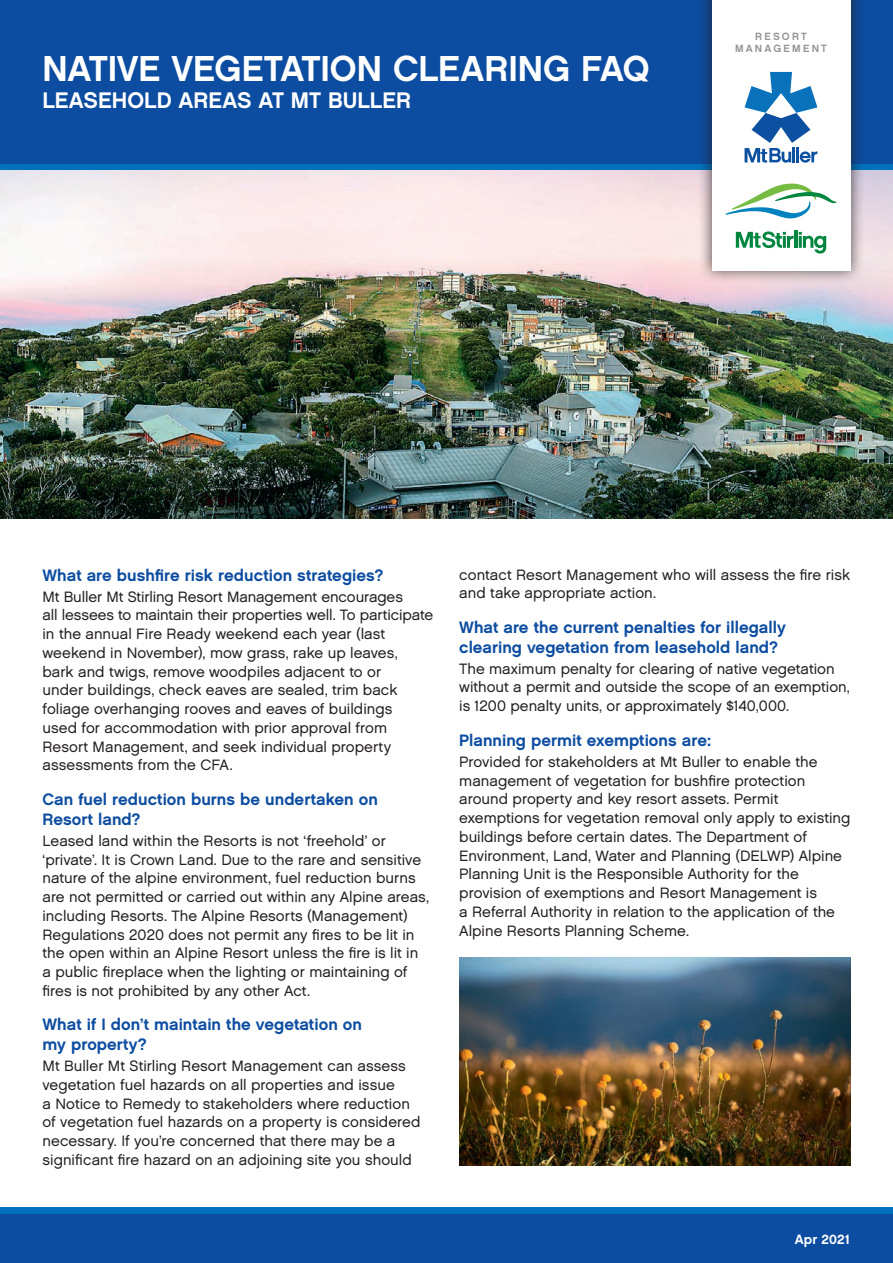
<style>
.page{position:relative;width:893px;height:1263px;background:#fff}
.page>*{position:absolute;margin:0;border:0;box-sizing:border-box;transform-origin:0 0}
.t1{font:36px "Chalet New York Nineteen Sixty";letter-spacing:-.005em;color:#fff}
.t2{font:22.5px "Chalet New York Nineteen Sixty";color:#fff}
.t3{font:16.5px/19.8px "Chalet New York Nineteen Sixty";color:#0d4da1}
.t4{font:15px/18.8px "Chalet London Nineteen Sixty";color:#231f20}
.t5{font:13.5px "Chalet New York Nineteen Sixty";letter-spacing:.01em;color:#fff}
.t6{font:10.5px/12.6px "Chalet New York Nineteen Sixty";letter-spacing:.21em;color:#939598;text-align:center}
</style>
<div class="page">
<div style="left:0;top:1208px;width:893px;height:55px;background:#0072bc"></div>
<div style="left:0;top:1214px;width:893px;height:49px;background:#0d4da1"></div>
<div style="left:0;top:0;width:893px;height:170px;background:#0072bc"></div>
<div style="left:0;top:0;width:893px;height:164px;background:#0d4da1"></div>
<img style="left:0;top:170px;width:893px;height:349px">
<img style="left:459px;top:957px;width:391px;height:208px">
<div style="left:697px;top:0;width:168px;height:284px;background:#231f20;opacity:.75"></div>
<div style="left:711px;top:0;width:139px;height:270px;background:#fff"></div>
<svg style="left:744px;top:71px;width:74px;height:92px"></svg>
<svg style="left:726px;top:183px;width:110px;height:36px"></svg>
<svg style="left:736px;top:231px;width:90px;height:23px"></svg>
<h1 class="t1" style="left:43px;top:46px;width:609px">NATIVE VEGETATION CLEARING FAQ</h1>
<h2 class="t2" style="left:43px;top:86px;width:370px">LEASEHOLD AREAS AT MT BULLER</h2>
<p class="t6" style="left:735px;top:30px;width:93px">RESORT<br>MANAGEMENT</p>
<p class="t3" style="left:43px;top:565px;width:342px">What are bushfire risk reduction strategies?</p>
<p class="t4" style="left:43px;top:587px;width:392px">Mt Buller Mt Stirling Resort Management encourages<br>all lessees to maintain their properties well. To participate in the annual Fire Ready weekend each year (last weekend in November), mow grass, rake up leaves,<br>bark and twigs, remove woodpiles adjacent to or<br>under buildings, check eaves are sealed, trim back foliage overhanging rooves and eaves of buildings<br>used for accommodation with prior approval from Resort Management, and seek individual property assessments from the CFA.</p>
<p class="t3" style="left:43px;top:789px;width:337px">Can fuel reduction burns be undertaken on<br>Resort land?</p>
<p class="t4" style="left:43px;top:831px;width:388px">Leased land within the Resorts is not ‘freehold’ or ‘private’. It is Crown Land. Due to the rare and sensitive nature of the alpine environment, fuel reduction burns are not permitted or carried out within any Alpine areas, including Resorts. The Alpine Resorts (Management)<br>Regulations 2020 does not permit any fires to be lit in the open within an Alpine Resort unless the fire is lit in a public fireplace when the lighting or maintaining of fires is not prohibited by any other Act.</p>
<p class="t3" style="left:43px;top:1015px;width:321px">What if I don’t maintain the vegetation on my property?</p>
<p class="t4" style="left:43px;top:1056px;width:380px">Mt Buller Mt Stirling Resort Management can assess vegetation fuel hazards on all properties and issue<br>a Notice to Remedy to stakeholders where reduction of vegetation fuel hazards on a property is considered necessary. If you’re concerned that there may be a significant fire hazard on an adjoining site you should</p>
<p class="t4" style="left:459px;top:565px;width:393px">contact Resort Management who will assess the fire risk and take appropriate action.</p>
<p class="t3" style="left:459px;top:617px;width:328px">What are the current penalties for illegally clearing vegetation from leasehold land?</p>
<p class="t4" style="left:459px;top:659px;width:392px">The maximum penalty for clearing of native vegetation without a permit and outside the scope of an exemption, is 1200 penalty units, or approximately $140,000.</p>
<p class="t3" style="left:459px;top:730px;width:253px">Planning permit exemptions are:</p>
<p class="t4" style="left:459px;top:752px;width:393px">Provided for stakeholders at Mt Buller to enable the management of vegetation for bushfire protection around property and key resort assets. Permit exemptions for vegetation removal only apply to existing buildings before certain dates. The Department of Environment, Land, Water and Planning (DELWP) Alpine Planning Unit is the Responsible Authority for the provision of exemptions and Resort Management is<br>a Referral Authority in relation to the application of the Alpine Resorts Planning Scheme.</p>
<p class="t5" style="left:795px;top:1231px;width:57px">Apr 2021</p>
</div>
